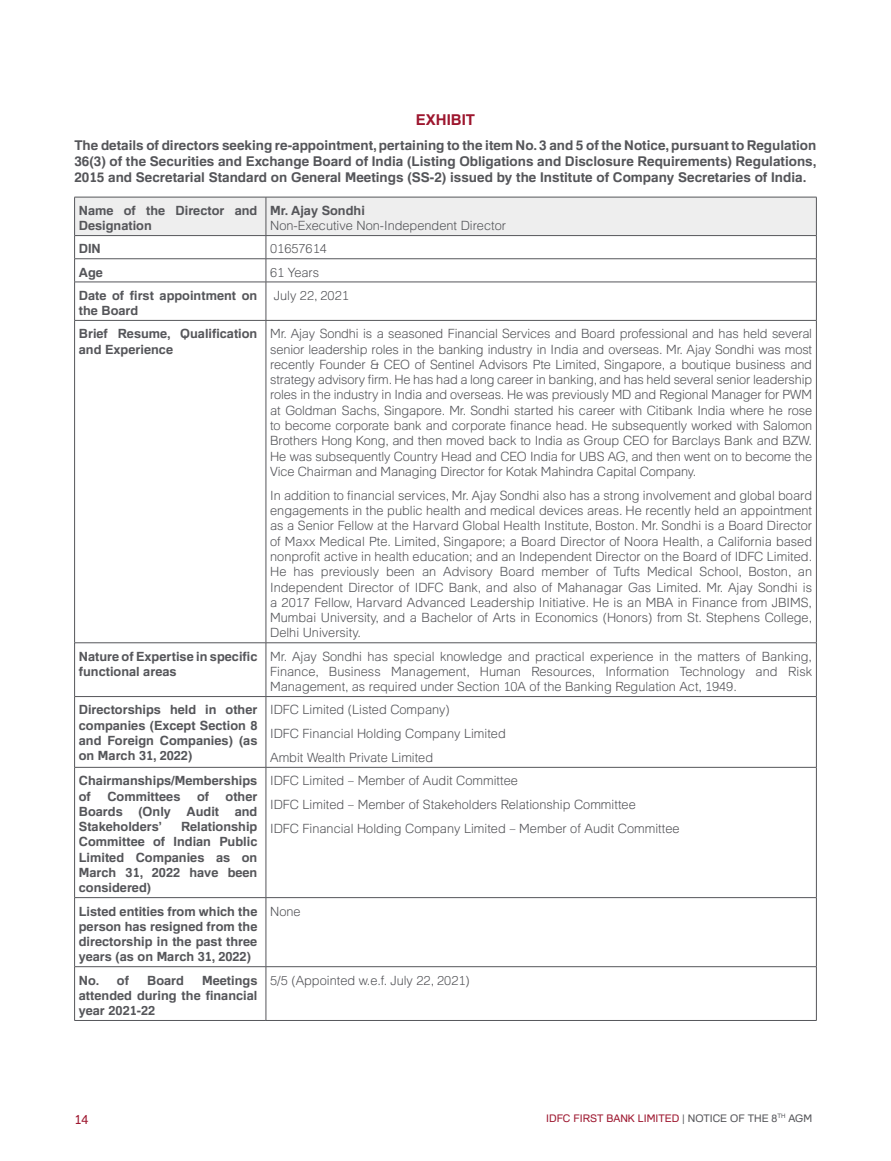
<style>
.page{position:relative;width:891px;height:1161px;background:#fff}
.page>*{position:absolute;margin:0;border:0;box-sizing:border-box;transform-origin:0 0}
.t1{font:700 15px "Familiar Pro";color:#9d162e}
.t2{font:700 13.5px/16.2px "Familiar Pro";color:#55565a;text-align:justify}
.t3{font:300 12.75px/15.3px "Familiar Pro";color:#55565a;text-align:justify}
.t4{font:700 12.75px/15.3px "Familiar Pro";color:#55565a}
.t5{font:12.75px "Familiar Pro";color:#9d162e}
.t6{font:10.5px "Familiar Pro";color:#9d162e}
.s1{color:#55565a}
</style>
<div class="page">
<svg style="left:74px;top:197px;width:743px;height:85px"></svg>
<hr style="left:74px;top:282px;width:192px;height:1px;background:#55565a">
<hr style="left:74px;top:282px;width:1px;height:38px;background:#55565a">
<hr style="left:266px;top:282px;width:551px;height:1px;background:#55565a">
<hr style="left:266px;top:282px;width:1px;height:38px;background:#55565a">
<hr style="left:816px;top:282px;width:1px;height:38px;background:#55565a">
<hr style="left:74px;top:320px;width:192px;height:1px;background:#55565a">
<hr style="left:74px;top:321px;width:1px;height:322px;background:#55565a">
<hr style="left:266px;top:320px;width:551px;height:1px;background:#55565a">
<hr style="left:266px;top:321px;width:1px;height:322px;background:#55565a">
<hr style="left:816px;top:321px;width:1px;height:322px;background:#55565a">
<hr style="left:74px;top:643px;width:192px;height:1px;background:#55565a">
<hr style="left:74px;top:643px;width:1px;height:53px;background:#55565a">
<hr style="left:266px;top:643px;width:551px;height:1px;background:#55565a">
<hr style="left:266px;top:643px;width:1px;height:53px;background:#55565a">
<hr style="left:816px;top:643px;width:1px;height:53px;background:#55565a">
<hr style="left:74px;top:696px;width:192px;height:1px;background:#55565a">
<hr style="left:74px;top:697px;width:1px;height:70px;background:#55565a">
<hr style="left:266px;top:696px;width:551px;height:1px;background:#55565a">
<hr style="left:266px;top:697px;width:1px;height:70px;background:#55565a">
<hr style="left:816px;top:697px;width:1px;height:70px;background:#55565a">
<hr style="left:74px;top:767px;width:192px;height:1px;background:#55565a">
<hr style="left:74px;top:768px;width:1px;height:129px;background:#55565a">
<hr style="left:266px;top:767px;width:551px;height:1px;background:#55565a">
<hr style="left:266px;top:768px;width:1px;height:129px;background:#55565a">
<hr style="left:816px;top:768px;width:1px;height:129px;background:#55565a">
<hr style="left:74px;top:897px;width:192px;height:1px;background:#55565a">
<hr style="left:74px;top:898px;width:1px;height:69px;background:#55565a">
<hr style="left:266px;top:897px;width:551px;height:1px;background:#55565a">
<hr style="left:266px;top:898px;width:1px;height:69px;background:#55565a">
<hr style="left:816px;top:898px;width:1px;height:69px;background:#55565a">
<hr style="left:74px;top:966px;width:192px;height:1px;background:#55565a">
<hr style="left:74px;top:967px;width:1px;height:53px;background:#55565a">
<hr style="left:266px;top:966px;width:551px;height:1px;background:#55565a">
<hr style="left:266px;top:967px;width:1px;height:53px;background:#55565a">
<hr style="left:816px;top:967px;width:1px;height:53px;background:#55565a">
<hr style="left:74px;top:1020px;width:192px;height:1px;background:#55565a">
<hr style="left:266px;top:1020px;width:551px;height:1px;background:#55565a">
<p class="t1" style="left:416px;top:111px;width:61px">EXHIBIT</p>
<p class="t2" style="left:74px;top:137px;width:744px">The details of directors seeking re-appointment, pertaining to the item No. 3 and 5 of the Notice, pursuant to Regulation 36(3) of the Securities and Exchange Board of India (Listing Obligations and Disclosure Requirements) Regulations, 2015 and Secretarial Standard on General Meetings (SS-2) issued by the Institute of Company Secretaries of India.</p>
<p class="t4" style="left:79px;top:203px;width:180px">Name of the Director and<br>Designation</p>
<p class="t4" style="left:270px;top:203px;width:96px">Mr. Ajay Sondhi</p>
<p class="t3" style="left:270px;top:218px;width:237px">Non-Executive Non-Independent Director</p>
<p class="t4" style="left:79px;top:241px;width:23px">DIN</p>
<p class="t3" style="left:270px;top:241px;width:58px">01657614</p>
<p class="t4" style="left:79px;top:264px;width:26px">Age</p>
<p class="t3" style="left:270px;top:264px;width:51px">61 Years</p>
<p class="t4" style="left:79px;top:287px;width:180px">Date of first appointment on the Board</p>
<p class="t3" style="left:274px;top:287px;width:77px">July 22, 2021</p>
<p class="t4" style="left:79px;top:326px;width:180px">Brief Resume, Qualification and Experience</p>
<p class="t3" style="left:270px;top:326px;width:544px">Mr. Ajay Sondhi is a seasoned Financial Services and Board professional and has held several senior leadership roles in the banking industry in India and overseas. Mr. Ajay Sondhi was most recently Founder &amp; CEO of Sentinel Advisors Pte Limited, Singapore, a boutique business and strategy advisory firm. He has had a long career in banking, and has held several senior leadership roles in the industry in India and overseas. He was previously MD and Regional Manager for PWM at Goldman Sachs, Singapore. Mr. Sondhi started his career with Citibank India where he rose to become corporate bank and corporate finance head. He subsequently worked with Salomon Brothers Hong Kong, and then moved back to India as Group CEO for Barclays Bank and BZW.<br>He was subsequently Country Head and CEO India for UBS AG, and then went on to become the Vice Chairman and Managing Director for Kotak Mahindra Capital Company.</p>
<p class="t3" style="left:270px;top:487px;width:544px">In addition to financial services, Mr. Ajay Sondhi also has a strong involvement and global board engagements in the public health and medical devices areas. He recently held an appointment as a Senior Fellow at the Harvard Global Health Institute, Boston. Mr. Sondhi is a Board Director of Maxx Medical Pte. Limited, Singapore; a Board Director of Noora Health, a California based nonprofit active in health education; and an Independent Director on the Board of IDFC Limited.<br>He has previously been an Advisory Board member of Tufts Medical School, Boston, an Independent Director of IDFC Bank, and also of Mahanagar Gas Limited. Mr. Ajay Sondhi is a 2017 Fellow, Harvard Advanced Leadership Initiative. He is an MBA in Finance from JBIMS, Mumbai University, and a Bachelor of Arts in Economics (Honors) from St. Stephens College, Delhi University.</p>
<p class="t4" style="left:79px;top:648px;width:180px">Nature of Expertise in specific functional areas</p>
<p class="t3" style="left:270px;top:648px;width:544px">Mr. Ajay Sondhi has special knowledge and practical experience in the matters of Banking, Finance, Business Management, Human Resources, Information Technology and Risk Management, as required under Section 10A of the Banking Regulation Act, 1949.</p>
<p class="t4" style="left:79px;top:702px;width:180px;text-align:justify">Directorships held in other companies (Except Section 8 and Foreign Companies) (as on March 31, 2022)</p>
<p class="t3" style="left:270px;top:698px;width:237px;line-height:23.9px;text-align:left">IDFC Limited (Listed Company)<br>IDFC Financial Holding Company Limited<br>Ambit Wealth Private Limited</p>
<p class="t4" style="left:79px;top:773px;width:180px">Chairmanships/Memberships of</p>
<p class="t3" style="left:270px;top:769px;width:411px;line-height:23.9px;text-align:left">IDFC Limited – Member of Audit Committee<br>IDFC Limited – Member of Stakeholders Relationship Committee<br>IDFC Financial Holding Company Limited – Member of Audit Committee</p>
<p class="t4" style="left:107px;top:788px;width:75px">Committees</p>
<p class="t4" style="left:197px;top:788px;width:14px">of</p>
<p class="t4" style="left:79px;top:788px;width:180px;text-align:justify;text-indent:147px">other Boards (Only Audit and Stakeholders’</p>
<p class="t4" style="left:79px;top:819px;width:180px;text-align:justify;text-indent:102px">Relationship Committee of Indian Public Limited Companies as on March 31, 2022 have been considered)</p>
<p class="t4" style="left:79px;top:903px;width:180px;text-align:justify">Listed entities from which the person has resigned from the directorship in the past three years (as on March 31, 2022)</p>
<p class="t3" style="left:270px;top:903px;width:32px">None</p>
<p class="t4" style="left:79px;top:972px;width:52px">No. of</p>
<p class="t4" style="left:147px;top:972px;width:38px">Board</p>
<p class="t4" style="left:79px;top:972px;width:180px;text-align:justify;text-indent:123px">Meetings attended during the financial year 2021-22</p>
<p class="t3" style="left:270px;top:972px;width:201px">5/5 (Appointed w.e.f. July 22, 2021)</p>
<p class="t5" style="left:74px;top:1112px;width:16px">14</p>
<p class="t6" style="left:546px;top:1112px;width:266px">IDFC FIRST BANK LI MITED <span class="s1">| NOTICE OF THE 8</span><sup>TH</sup> <span class="s1">AGM</span></p>
</div>
